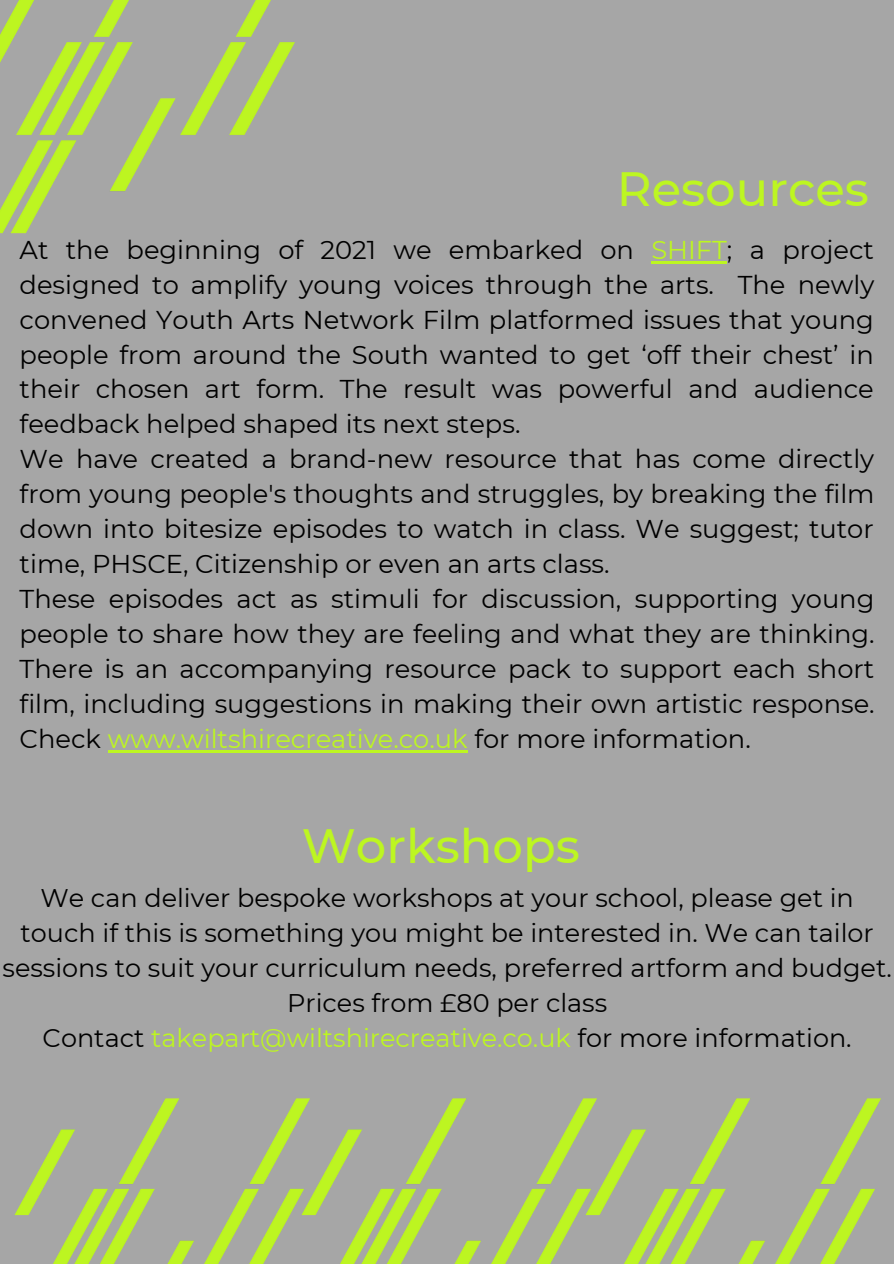
<style>
.page{position:relative;width:894px;height:1264px;background:#fff}
.page>*{position:absolute;margin:0;border:0;box-sizing:border-box;transform-origin:0 0}
.t1{font:500 48px "Montserrat";color:#bdf621}
.t2{font:25.8px/35px "Montserrat";color:#000;text-align:justify}
.t3{font:25.5px/35px "Montserrat";color:#000;text-align:center}
.t4{font:25.5px "Montserrat";color:#bdf621}
.s1{color:#bdf621}
.s2{color:#000}
</style>
<div class="page">
<div style="left:0;top:0;width:893px;height:1263px;background:#a6a6a6"></div>
<img style="left:0;top:0;width:295px;height:234px">
<img style="left:14px;top:1098px;width:221px;height:165px">
<hr style="left:651px;top:261px;width:75px;height:2px;background:#bdf621">
<hr style="left:108px;top:750px;width:359px;height:2px;background:#bdf621">
<img style="left:235px;top:1098px;width:284px;height:165px">
<img style="left:519px;top:1098px;width:362px;height:165px">
<p class="t1" style="left:616px;top:159px;width:253px">Resources</p>
<p class="t2" style="left:20px;top:232px;width:855px">At the beginning of 2021 we embarked on <span class="s1">SHIFT</span>; a project designed to amplify young voices through the arts. The newly convened Youth Arts Network Film platformed issues that young people from around the South wanted to get ‘off their chest’ in their chosen art form. The result was powerful and audience feedback helped shaped its next steps.</p>
<p class="t2" style="left:20px;top:441px;width:856px">We have created a brand-new resource that has come directly from young people's thoughts and struggles, by breaking the film down into bitesize episodes to watch in class. We suggest; tutor time, PHSCE, Citizenship or even an arts class.</p>
<p class="t2" style="left:20px;top:581px;width:856px">These episodes act as stimuli for discussion, supporting young people to share how they are feeling and what they are thinking.<br>There is an accompanying resource pack to support each short film, including suggestions in making their own artistic response.<br>Check <span class="s1">www.wiltshirecreative.co.uk</span> for more information.</p>
<p class="t1" style="left:302px;top:816px;width:279px">Workshops</p>
<p class="t3" style="left:3px;top:880px;width:890px">We can deliver bespoke workshops at your school, please get in touch if this is something you might be interested in. We can tailor sessions to suit your curriculum needs, preferred artform and budget.</p>
<p class="t3" style="left:287px;top:985px;width:321px">Prices from £80 per class</p>
<p class="t4" style="left:43px;top:1022px;width:810px"><span class="s2">Contact</span> takepart@wiltshirecreative.co.uk <span class="s2">for more information.</span></p>
</div>
